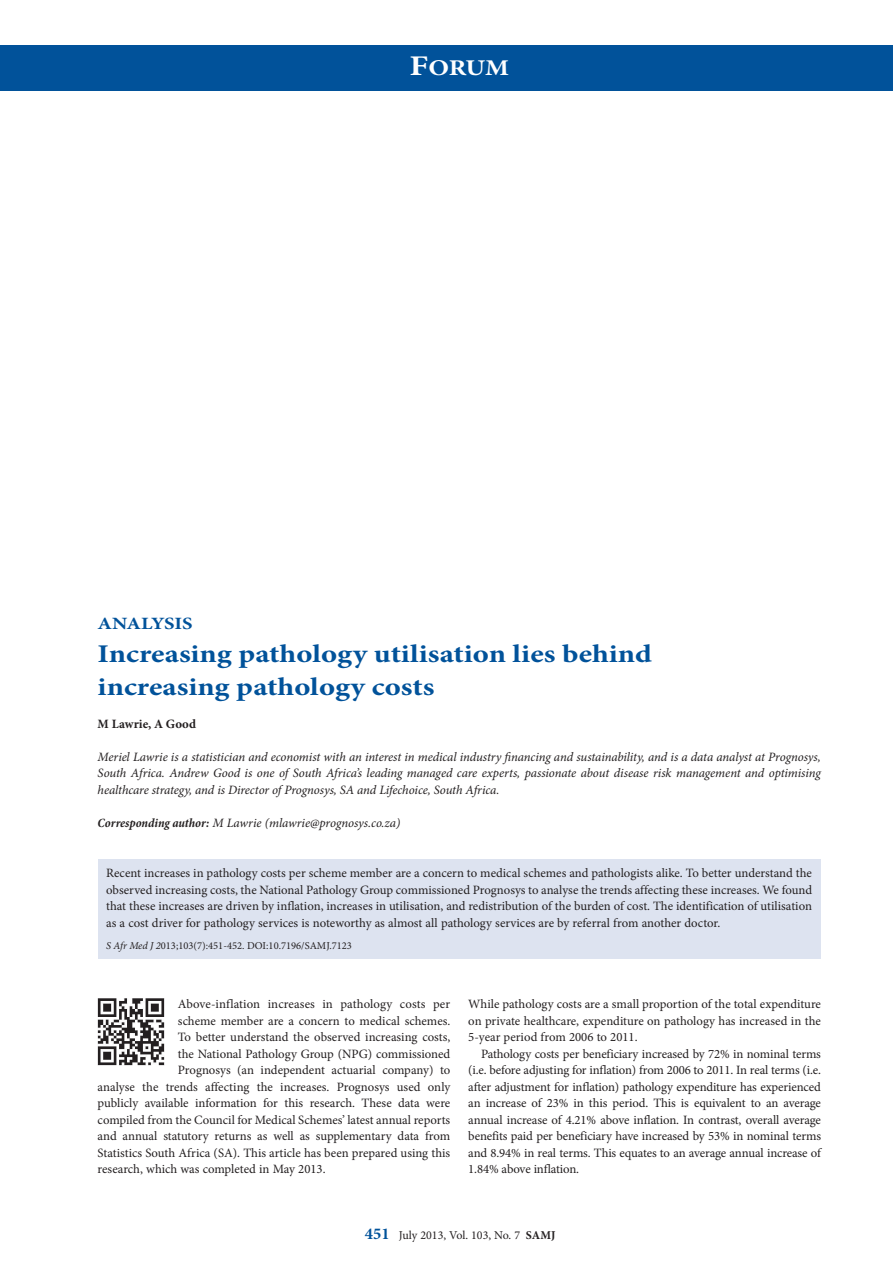
<style>
.page{position:relative;width:893px;height:1263px;background:#fff}
.page>*{position:absolute;margin:0;border:0;box-sizing:border-box;transform-origin:0 0}
.A_HEAD{font:700 25.5px/33px "Minion Pro";color:#01529a;scale:1.2 1}
.t1{font:700 22.5px "Minion Pro";color:#fff;scale:1.2 1}
.AA_HEAD{font:700 17.25px "Minion Pro";letter-spacing:-.015em;color:#01529a;scale:1.2 1}
.BODY_TEXT_1ST_PARAGR{font:12.75px/16.5px "Minion Pro";color:#231f20;text-align:justify}
.BODY_TEXT_INDENT{font:12.75px/16.5px "Minion Pro";letter-spacing:-.01em;color:#231f20;text-align:justify}
.AUTHORS_DETAILS{font:italic 12.75px/16.5px "Minion Pro";letter-spacing:-.005em;color:#231f20;text-align:justify}
.BODY_TEXT_1ST_PARAGR-2{font:italic 12.75px "Minion Pro";letter-spacing:-.005em;color:#231f20}
.AUTHORS_NAME_UNDER_A{font:700 12.75px "Minion Pro";letter-spacing:.01em;color:#231f20}
.t2{font:12px "Minion Pro";color:#231f20}
.S_AFR_MED{font:10.5px "Minion Pro";color:#231f20}
.s1{font-size:28.5px}
.s2{font-weight:700;font-stretch:condensed}
.s3{font-style:italic}
.s4{font-weight:700;font-size:16.5px;color:#01529a}
.s5{font-weight:700}
</style>
<div class="page">
<div style="left:0;top:45px;width:893px;height:45px;background:#01529a"></div>
<div style="left:98px;top:860px;width:722px;height:99px;background:#dde3f0"></div>
<img style="left:98px;top:999px;width:67px;height:66px">
<h2 class="t1" style="left:409px;top:52px;width:84px"><span class="s1">F</span>ORUM</h2>
<h5 class="AA_HEAD" style="left:98px;top:611px;width:81px">ANALYSIS</h5>
<h1 class="A_HEAD" style="left:98px;top:637px;width:463px">Increasing pathology utilisation lies behind increasing pathology costs</h1>
<p class="AUTHORS_NAME_UNDER_A" style="left:98px;top:715px;width:100px">M Lawrie, A Good</p>
<p class="AUTHORS_DETAILS" style="left:98px;top:748px;width:725px">Meriel Lawrie is a statistician and economist with an interest in medical industry financing and sustainability, and is a data analyst at Prognosys, South Africa. Andrew Good is one of South Africa’s leading managed care experts, passionate about disease risk management and optimising healthcare strategy, and is Director of Prognosys, SA and Lifechoice, South Africa.</p>
<p class="BODY_TEXT_1ST_PARAGR-2" style="left:98px;top:814px;width:304px"><span class="s2">Corresponding author:</span> M Lawrie (mlawrie@prognosys.co.za)</p>
<p class="BODY_TEXT_1ST_PARAGR" style="left:106px;top:865px;width:707px">Recent increases in pathology costs per scheme member are a concern to medical schemes and pathologists alike. To better understand the observed increasing costs, the National Pathology Group commissioned Prognosys to analyse the trends affecting these increases. We found that these increases are driven by inflation, increases in utilisation, and redistribution of the burden of cost. The identification of utilisation as a cost driver for pathology services is noteworthy as almost all pathology services are by referral from another doctor.</p>
<p class="S_AFR_MED" style="left:106px;top:939px;width:247px"><span class="s3">S Afr Med J 2</span>013;103(7):451-452. DOI:10.7196/SAMJ.7123</p>
<p class="BODY_TEXT_1ST_PARAGR" style="left:178px;top:996px;width:274px">Above-inflation increases in pathology costs per</p>
<p class="BODY_TEXT_1ST_PARAGR" style="left:178px;top:1012px;width:274px">scheme member are a concern to medical schemes.</p>
<p class="BODY_TEXT_1ST_PARAGR" style="left:178px;top:1029px;width:274px">To better understand the observed increasing costs,</p>
<p class="BODY_TEXT_1ST_PARAGR" style="left:178px;top:1045px;width:274px">the National Pathology Group (NPG) commissioned</p>
<p class="BODY_TEXT_1ST_PARAGR" style="left:178px;top:1062px;width:274px">Prognosys (an independent actuarial company) to</p>
<p class="BODY_TEXT_1ST_PARAGR" style="left:98px;top:1078px;width:354px">analyse the trends affecting the increases. Prognosys used only</p>
<p class="BODY_TEXT_1ST_PARAGR" style="left:98px;top:1095px;width:354px">publicly available information for this research. These data were</p>
<p class="BODY_TEXT_1ST_PARAGR" style="left:98px;top:1111px;width:354px">compiled from the Council for Medical Schemes’ latest annual reports</p>
<p class="BODY_TEXT_1ST_PARAGR" style="left:98px;top:1128px;width:354px">and annual statutory returns as well as supplementary data from</p>
<p class="BODY_TEXT_1ST_PARAGR" style="left:98px;top:1144px;width:354px">Statistics South Africa (SA). This article has been prepared using this</p>
<p class="BODY_TEXT_1ST_PARAGR" style="left:98px;top:1161px;width:229px">research, which was completed in May 2013.</p>
<p class="BODY_TEXT_1ST_PARAGR" style="left:468px;top:996px;width:354px">While pathology costs are a small proportion of the total expenditure on private healthcare, expenditure on pathology has increased in the 5-year period from 2006 to 2011.</p>
<p class="BODY_TEXT_INDENT" style="left:468px;top:1045px;width:354px;text-indent:13px">Pathology costs per beneficiary increased by 72% in nominal terms (i.e. before adjusting for inflation) from 2006 to 2011. In real terms (i.e. after adjustment for inflation) pathology expenditure has experienced an increase of 23% in this period. This is equivalent to an average annual increase of 4.21% above inflation. In contrast, overall average benefits paid per beneficiary have increased by 53% in nominal terms and 8.94% in real terms. This equates to an average annual increase of 1.84% above inflation.</p>
<p class="t2" style="left:365px;top:1227px;width:192px"><span class="s4">451</span> July 2013, Vol. 103, No. 7 <span class="s5">SAMJ</span></p>
</div>
